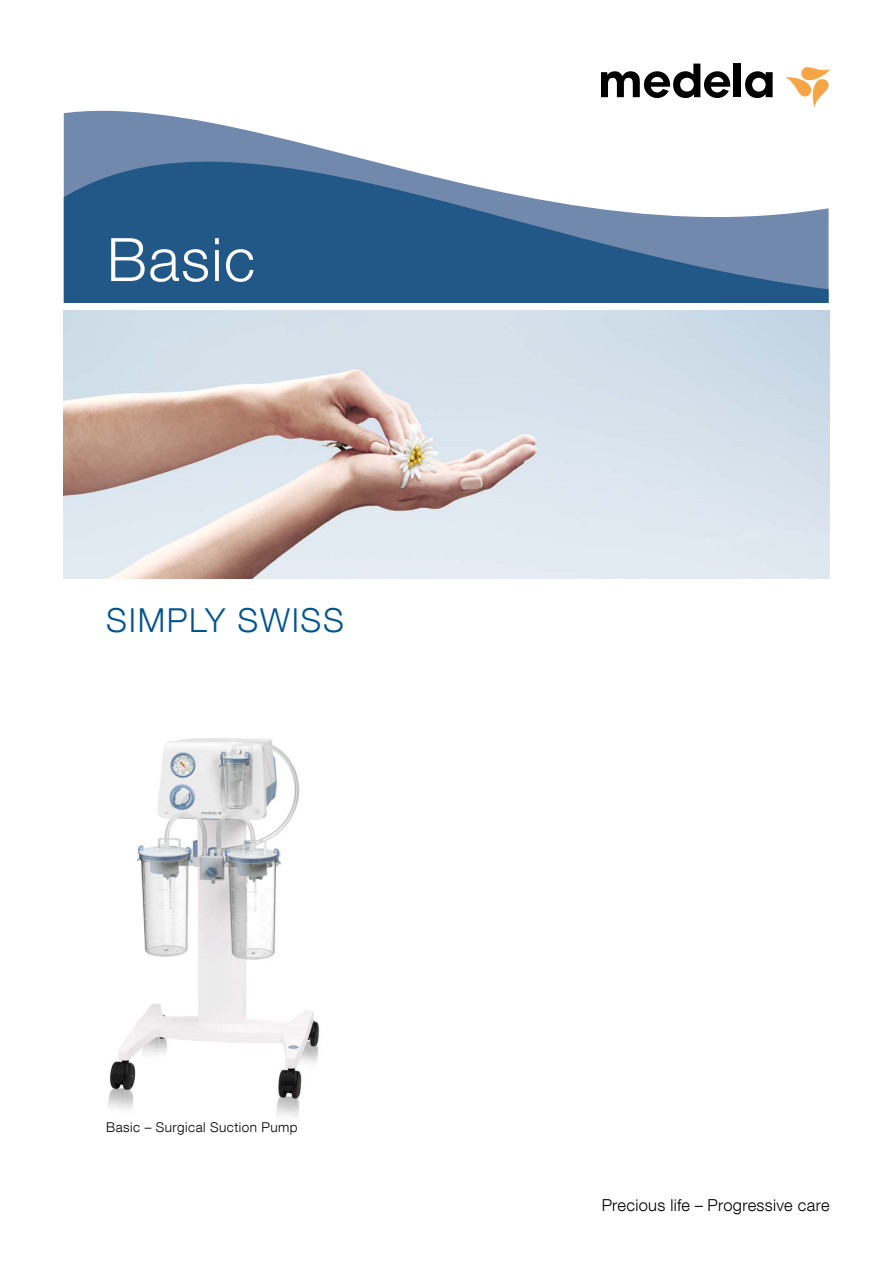
<style>
.page{position:relative;width:893px;height:1263px;background:#fff}
.page>*{position:absolute;margin:0;border:0;box-sizing:border-box;transform-origin:0 0}
.t1{font:300 60px "Helvetica Neue LT Com";letter-spacing:.025em;color:#fff}
.t2{font:300 33px "Helvetica Neue LT Com";letter-spacing:.05em;color:#00548e}
.t3{font:300 16.5px "Helvetica Neue LT Com";letter-spacing:.02em;color:#000}
.t4{font:300 13.5px "Helvetica Neue LT Com";letter-spacing:.035em;color:#000}
</style>
<div class="page">
<svg style="left:64px;top:68px;width:765px;height:235px"></svg>
<div style="left:734px;top:64px;width:7px;height:33px;background:#000"></div>
<svg style="left:745px;top:71px;width:28px;height:27px"></svg>
<svg style="left:601px;top:64px;width:129px;height:34px"></svg>
<svg style="left:785px;top:67px;width:46px;height:40px"></svg>
<img style="left:64px;top:310px;width:765px;height:268px">
<img style="left:108px;top:738px;width:211px;height:379px">
<h1 class="t1" style="left:107px;top:223px;width:150px">Basic</h1>
<h2 class="t2" style="left:106px;top:600px;width:239px">SIMPLY SWISS</h2>
<p class="t4" style="left:106px;top:1119px;width:193px">Basic – Surgical Suction Pump</p>
<p class="t3" style="left:602px;top:1195px;width:229px">Precious life – Progressive care</p>
</div>
